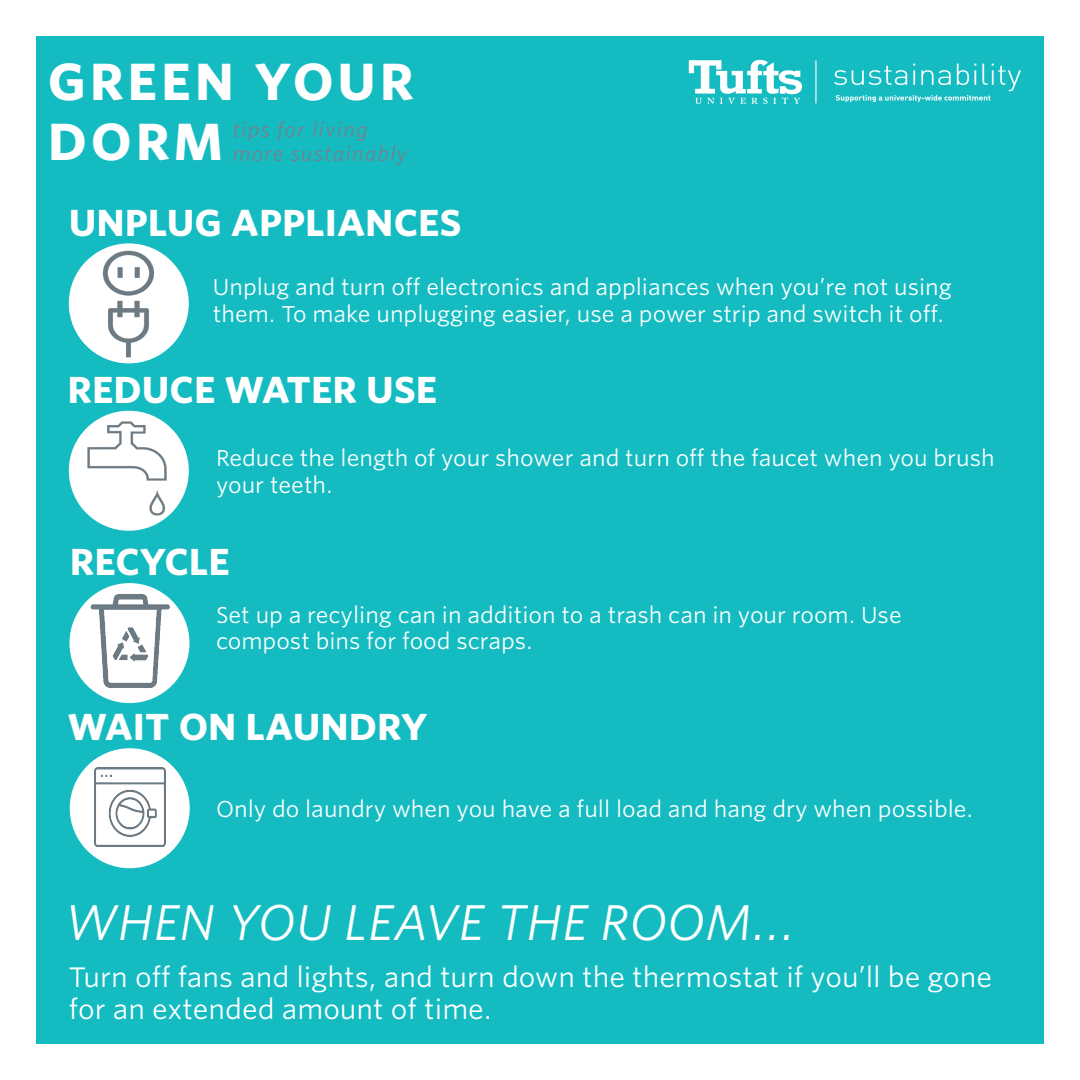
<style>
.page{position:relative;width:1080px;height:1080px;background:#fff}
.page>*{position:absolute;margin:0;border:0;box-sizing:border-box;transform-origin:0 0}
.t1{font:700 50px/60px "Whitney Office";letter-spacing:.075em;color:#fff}
.t2{font:italic 48px "Whitney Office";color:#fff}
.t3{font:700 36px "Whitney Office";color:#fff}
.t4{font:27px/32.4px "Whitney Office";color:#fff}
.t5{font:22px/26.4px "Whitney Office";color:#fff}
.t6{font:italic 20px/24px "Whitney Office";letter-spacing:.05em;color:#77808c}
</style>
<div class="page">
<div style="left:36px;top:36px;width:1008px;height:1008px;background:#14bcc1"></div>
<img style="left:688px;top:59px;width:333px;height:45px">
<img style="left:68px;top:243px;width:121px;height:121px">
<div style="left:70px;top:748px;width:120px;height:120px;background:#fff;border-radius:50%"></div>
<div style="left:69px;top:583px;width:120px;height:120px;background:#fff;border-radius:50%"></div>
<div style="left:69px;top:411px;width:120px;height:120px;background:#fff;border-radius:50%"></div>
<img style="left:85px;top:594px;width:91px;height:95px">
<img style="left:95px;top:768px;width:70px;height:79px">
<img style="left:73px;top:417px;width:109px;height:103px">
<p class="t1" style="left:48px;top:51px;width:368px">GREEN YOUR<br>DORM</p>
<p class="t6" style="left:232px;top:118px;width:177px">tips for living more sustainably</p>
<p class="t3" style="left:69px;top:198px;width:394px">UNPLUG APPLIANCES</p>
<p class="t5" style="left:213px;top:274px;width:741px">Unplug and turn off electronics and appliances when you’re not using them. To make unplugging easier, use a power strip and switch it off.</p>
<p class="t3" style="left:68px;top:364px;width:371px">REDUCE WATER USE</p>
<p class="t5" style="left:216px;top:445px;width:780px">Reduce the length of your shower and turn off the faucet when you brush your teeth.</p>
<p class="t3" style="left:70px;top:537px;width:162px">RECYCLE</p>
<p class="t5" style="left:216px;top:601px;width:687px">Set up a recyling can in addition to a trash can in your room. Use compost bins for food scraps.</p>
<p class="t3" style="left:68px;top:702px;width:362px">WAIT ON LAUNDRY</p>
<p class="t5" style="left:216px;top:795px;width:759px">Only do laundry when you have a full load and hang dry when possible.</p>
<p class="t2" style="left:64px;top:889px;width:732px">WHEN YOU LEAVE THE ROOM...</p>
<p class="t4" style="left:69px;top:961px;width:925px">Turn off fans and lights, and turn down the thermostat if you’ll be gone for an extended amount of time.</p>
</div>
